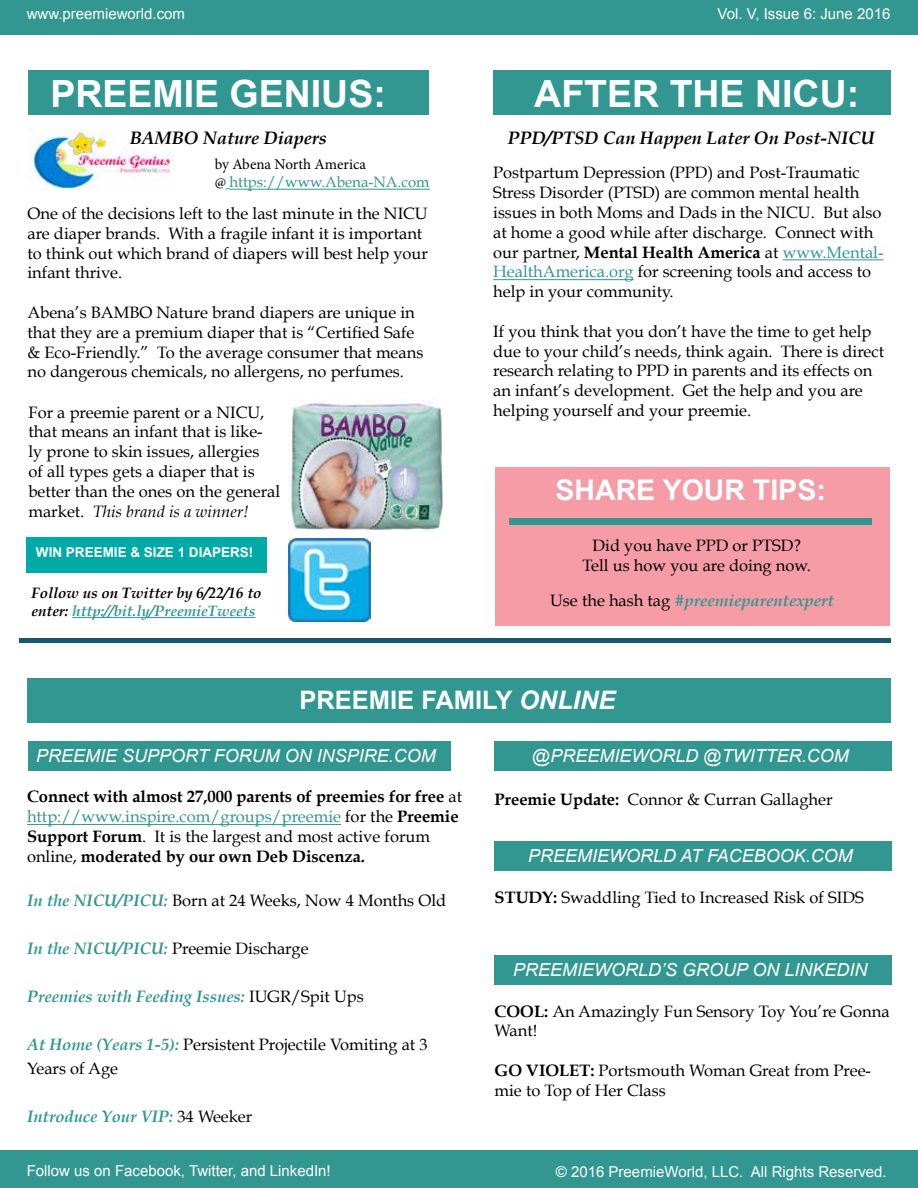
<style>
.page{position:relative;width:918px;height:1188px;background:#fff}
.page>*{position:absolute;margin:0;border:0;box-sizing:border-box;transform-origin:0 0}
.t1{font:700 37.5px "Arial";color:#fff}
.t2{font:700 28.5px "Arial";color:#fff}
.t3{font:700 25.5px "Arial";color:#fff}
.t4{font:italic 18px "Arial";color:#fff}
.t5{font:italic 700 18px "Book Antiqua";color:#000}
.t6{font:16.5px/19.8px "Book Antiqua";color:#000}
.t7{font:700 16.5px/19.8px "Book Antiqua";color:#000}
.t8{font:italic 700 16.5px "Book Antiqua";color:#329791}
.t9{font:15px "Arial";color:#fff}
.t10{font:italic 700 15px/18px "Book Antiqua";color:#000}
.t11{font:15px "Book Antiqua";color:#329791}
.t12{font:15px "Minion Pro";color:#000}
.t13{font:700 13.5px "Arial";color:#fff}
.s1{font-family:"Minion Pro";color:#000}
.s2{font-style:italic}
.s3{color:#329791}
.s4{font-weight:700}
.s5{font-weight:400;font-style:normal;color:#000}
.s6{font-weight:400}
.s7{font-weight:400;color:#329791}
.s8{font-weight:700;font-style:italic;color:#329791}
</style>
<div class="page">
<div style="left:0;top:1150px;width:918px;height:38px;background:#329791"></div>
<hr style="left:20px;top:639px;width:871px;height:4px;background:#175a6c">
<div style="left:0;top:0;width:918px;height:34px;background:#329791"></div>
<div style="left:28px;top:70px;width:401px;height:46px;background:#329791"></div>
<div style="left:493px;top:70px;width:398px;height:46px;background:#329791"></div>
<div style="left:27px;top:537px;width:240px;height:36px;background:#00aaa6"></div>
<div style="left:495px;top:468px;width:395px;height:158px;background:#f69ca7"></div>
<div style="left:510px;top:518px;width:362px;height:6px;background:#329791"></div>
<div style="left:28px;top:741px;width:423px;height:30px;background:#329791"></div>
<img style="left:29px;top:129px;width:146px;height:61px">
<img style="left:288px;top:539px;width:83px;height:82px">
<img style="left:288px;top:399px;width:155px;height:132px">
<div style="left:27px;top:678px;width:863px;height:45px;background:#329791"></div>
<hr style="left:783px;top:259px;width:101px;height:1px;background:#329791">
<hr style="left:493px;top:279px;width:141px;height:1px;background:#329791">
<hr style="left:229px;top:189px;width:201px;height:1px;background:#329791">
<hr style="left:72px;top:617px;width:183px;height:1px;background:#329791">
<hr style="left:27px;top:824px;width:314px;height:1px;background:#329791">
<div style="left:495px;top:741px;width:397px;height:30px;background:#329791"></div>
<div style="left:495px;top:956px;width:397px;height:30px;background:#329791"></div>
<div style="left:495px;top:842px;width:397px;height:30px;background:#329791"></div>
<p class="t9" style="left:27px;top:4px;width:160px">www.preemieworld.com</p>
<p class="t9" style="left:718px;top:4px;width:174px">Vol. V, Issue 6: June 2016</p>
<h1 class="t1" style="left:50px;top:69px;width:337px">PREEMIE GENIUS:</h1>
<h1 class="t1" style="left:534px;top:69px;width:326px">AFTER THE NICU:</h1>
<p class="t5" style="left:130px;top:127px;width:199px">BAMBO Nature Diapers</p>
<p class="t12" style="left:215px;top:154px;width:153px">by Abena North America</p>
<p class="t11" style="left:215px;top:173px;width:216px"><span class="s1">@</span> https://www.Abena-NA.com</p>
<p class="t6" style="left:27px;top:204px;width:402px">One of the decisions left to the last minute in the NICU are diaper brands. With a fragile infant it is important to think out which brand of diapers will best help your infant thrive.</p>
<p class="t6" style="left:27px;top:303px;width:397px">Abena’s BAMBO Nature brand diapers are unique in that they are a premium diaper that is “Certified Safe &amp; Eco-Friendly.” To the average consumer that means no dangerous chemicals, no allergens, no perfumes.</p>
<p class="t6" style="left:28px;top:402px;width:253px">For a preemie parent or a NICU, that means an infant that is like&shy;ly prone to skin issues, allergies<br>of all types gets a diaper that is better than the ones on the general market. <span class="s2">This brand is a winner!</span></p>
<p class="t13" style="left:36px;top:543px;width:219px">WIN PREEMIE &amp; SIZE 1 DIAPERS!</p>
<p class="t10" style="left:32px;top:584px;width:232px">Follow us on Twitter by 6/22/16 to enter: <span class="s3">http://bit.ly/PreemieTweets</span></p>
<p class="t5" style="left:508px;top:127px;width:368px">PPD/PTSD Can Happen Later On Post-NICU</p>
<p class="t6" style="left:493px;top:163px;width:392px">Postpartum Depression (PPD) and Post-Traumatic Stress Disorder (PTSD) are common mental health issues in both Moms and Dads in the NICU. But also at home a good while after discharge. Connect with our partner, <span class="s4">Mental Health America</span> at <span class="s3">www.Mental-HealthAmerica.org</span> for screening tools and access to help in your community.</p>
<p class="t6" style="left:493px;top:321px;width:393px">If you think that you don’t have the time to get help due to your child’s needs, think again. There is direct research relating to PPD in parents and its effects on an infant’s development. Get the help and you are helping yourself and your preemie.</p>
<h2 class="t2" style="left:556px;top:472px;width:272px">SHARE YOUR TIPS:</h2>
<p class="t6" style="left:583px;top:535px;width:230px;text-align:center">Did you have PPD or PTSD?<br>Tell us how you are doing now.</p>
<p class="t8" style="left:550px;top:591px;width:285px"><span class="s5">Use the hash tag</span> #preemieparentexpert</p>
<h3 class="t3" style="left:300px;top:683px;width:317px">PREEMIE FAMILY <span class="s2">ONLINE</span></h3>
<p class="t4" style="left:36px;top:744px;width:401px">PREEMIE SUPPORT FORUM ON INSPIRE.COM</p>
<p class="t4" style="left:532px;top:744px;width:318px">@PREEMIEWORLD @TWITTER.COM</p>
<p class="t7" style="left:27px;top:787px;width:437px">Connect with almost 27,000 parents of preemies for free <span class="s6">at </span><span class="s7">http://www.inspire.com/groups/preemie</span> <span class="s6">for the</span> Preemie Support Forum<span class="s6">. It is the largest and most active forum online,</span> moderated by our own Deb Discenza.</p>
<p class="t6" style="left:27px;top:890px;width:421px"><span class="s8">In the NICU/PICU:</span> Born at 24 Weeks, Now 4 Months Old</p>
<p class="t6" style="left:27px;top:938px;width:283px"><span class="s8">In the NICU/PICU:</span> Preemie Discharge</p>
<p class="t8" style="left:27px;top:986px;width:338px">Preemies with Feeding Issues: <span class="s5">IUGR/Spit Ups</span></p>
<p class="t6" style="left:27px;top:1032px;width:402px;line-height:24px"><span class="s8">At Home (Years 1-5):</span> Persistent Projectile Vomiting at 3<br>Years of Age</p>
<p class="t8" style="left:27px;top:1106px;width:227px">Introduce Your VIP: <span class="s5">34 Weeker</span></p>
<p class="t6" style="left:495px;top:790px;width:339px"><span class="s4">Preemie Update:</span> Connor &amp; Curran Gallagher</p>
<p class="t4" style="left:528px;top:844px;width:326px">PREEMIEWORLD AT FACEBOOK.COM</p>
<p class="t6" style="left:495px;top:887px;width:371px"><span class="s4">STUDY:</span> Swaddling Tied to Increased Risk of SIDS</p>
<p class="t4" style="left:513px;top:958px;width:356px">PREEMIEWORLD’S GROUP ON LINKEDIN</p>
<p class="t6" style="left:495px;top:1001px;width:397px"><span class="s4">COOL:</span> An Amazingly Fun Sensory Toy You’re Gonna<br>Want!</p>
<p class="t6" style="left:495px;top:1060px;width:378px"><span class="s4">GO VIOLET:</span> Portsmouth Woman Great from Pree&shy;mie to Top of Her Class</p>
<p class="t9" style="left:27px;top:1161px;width:306px">Follow us on Facebook, Twitter, and LinkedIn!</p>
<p class="t9" style="left:556px;top:1162px;width:332px">© 2016 PreemieWorld, LLC. All Rights Reserved.</p>
</div>
